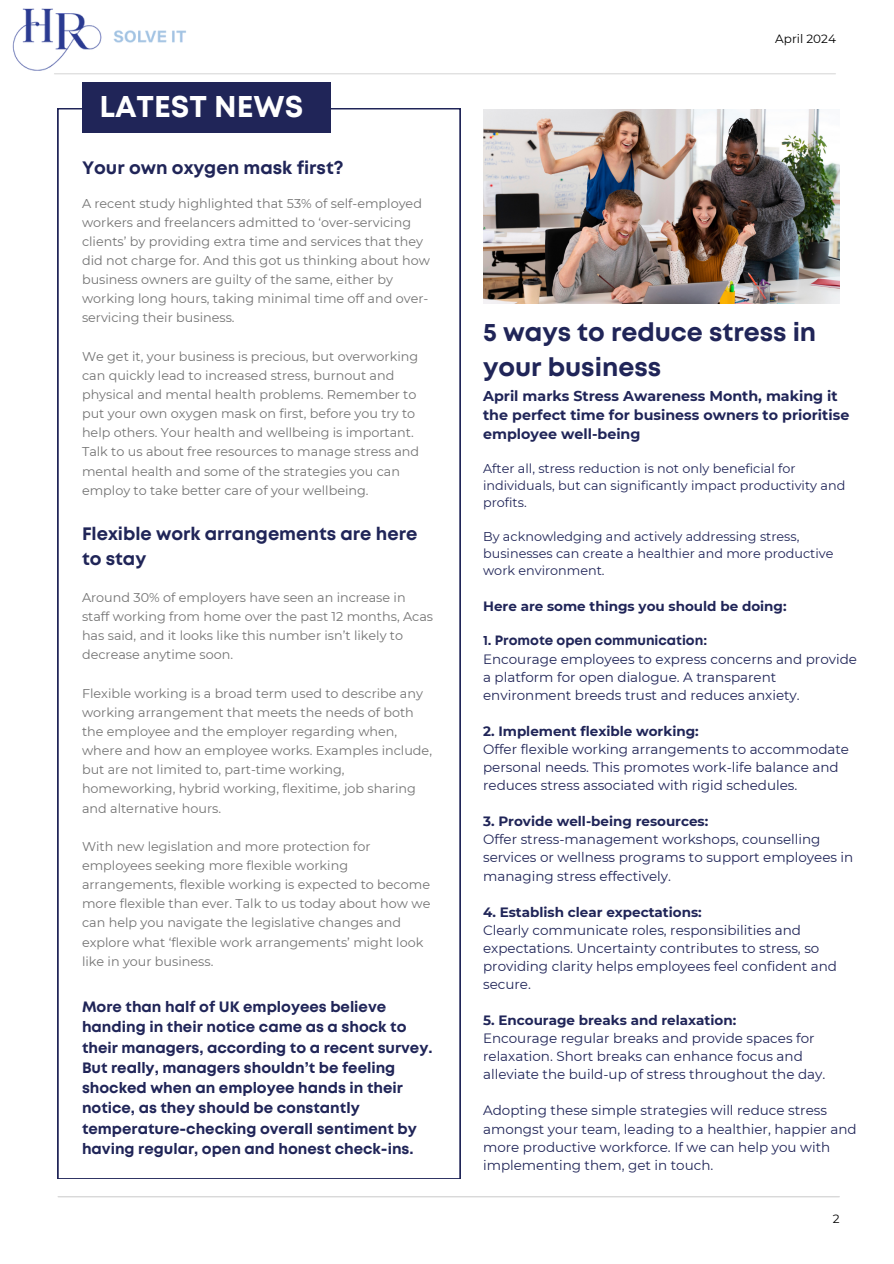
<style>
.page{position:relative;width:894px;height:1264px;background:#fff}
.page>*{position:absolute;margin:0;border:0;box-sizing:border-box;transform-origin:0 0}
.t1{font:700 30px "Mont";color:#fff}
.t2{font:700 25.5px/34.8px "Mont";color:#202558}
.t3{font:700 18px/24.8px "Mont";color:#202558}
.t4{font:700 15px/20.2px "Mont";color:#202558}
.t5{font:700 14.25px/19px "Montserrat";color:#202558}
.t6{font:13.5px/18px "Montserrat";color:#202558}
.t7{font:700 13.5px "Montserrat";color:#202558}
.t8{font:12.75px/19.2px "Montserrat";color:#737373}
.t9{font:12.75px/17px "Montserrat";color:#202558}
.t10{font:12px "Montserrat";color:#000}
.s1{font-family:"Mont";font-weight:700}
.s2{font-weight:700}
</style>
<div class="page">
<hr style="left:54px;top:73px;width:781px;height:1px;background:#d9d9d9">
<svg style="left:58px;top:108px;width:402px;height:1070px"></svg>
<hr style="left:58px;top:1196px;width:780px;height:1px;background:#d9d9d9">
<div style="left:82px;top:82px;width:248px;height:51px;background:#202558"></div>
<img style="left:483px;top:110px;width:356px;height:193px">
<img style="left:12px;top:8px;width:174px;height:63px">
<p class="t1" style="left:99px;top:95px;width:205px">LATEST NEWS</p>
<h3 class="t3" style="left:82px;top:156px;width:263px">Your own oxygen mask first?</h3>
<h1 class="t8" style="left:82px;top:193px;width:349px">A recent study highlighted that 53% of self-employed workers and freelancers admitted to ‘over-servicing clients’ by providing extra time and services that they did not charge for. And this got us thinking about how business owners are guilty of the same, either by working long hours, taking minimal time off and over&shy;servicing their business.</h1>
<h3 class="t8" style="left:82px;top:346px;width:338px">We get it, your business is precious, but overworking can quickly lead to increased stress, burnout and physical and mental health problems. Remember to put your own oxygen mask on first, before you try to help others. Your health and wellbeing is important.<br>Talk to us about free resources to manage stress and mental health and some of the strategies you can employ to take better care of your wellbeing.</h3>
<h5 class="t3" style="left:82px;top:522px;width:337px">Flexible work arrangements are here to stay</h5>
<h5 class="t8" style="left:82px;top:588px;width:352px">Around 30% of employers have seen an increase in staff working from home over the past 12 months, Acas has said, and it looks like this number isn’t likely to decrease anytime soon.</h5>
<h5 class="t8" style="left:82px;top:683px;width:351px">Flexible working is a broad term used to describe any working arrangement that meets the needs of both the employee and the employer regarding when, where and how an employee works. Examples include, but are not limited to, part-time working, homeworking, hybrid working, flexitime, job sharing and alternative hours.</h5>
<p class="t8" style="left:82px;top:836px;width:350px">With new legislation and more protection for employees seeking more flexible working arrangements, flexible working is expected to become more flexible than ever. Talk to us today about how we can help you navigate the legislative changes and explore what ‘flexible work arrangements’ might look like in your business.</p>
<h5 class="t4" style="left:82px;top:997px;width:352px">More than half of UK employees believe handing in their notice came as a shock to their managers, according to a recent survey.<br>But really, managers shouldn’t be feeling shocked when an employee hands in their notice, as they should be constantly temperature-checking overall sentiment by having regular, open and honest check-ins.</h5>
<p class="t10" style="left:775px;top:31px;width:62px">April 2024</p>
<h5 class="t2" style="left:483px;top:317px;width:334px">5 ways to reduce stress in your business</h5>
<p class="t5" style="left:483px;top:386px;width:367px">April marks Stress Awareness Month, making it the perfect time for business owners to prioritise employee well-being</p>
<p class="t9" style="left:483px;top:460px;width:363px">After all, stress reduction is not only beneficial for individuals, but can significantly impact productivity and profits.</p>
<h4 class="t9" style="left:483px;top:528px;width:352px">By acknowledging and actively addressing stress, businesses can create a healthier and more productive work environment.</h4>
<p class="t7" style="left:483px;top:597px;width:305px">Here are some things you should be doing:</p>
<h2 class="t6" style="left:483px;top:630px;width:375px;line-height:18.5px"><span class="s1">1. Promote open communication:<br></span>Encourage employees to express concerns and provide a platform for open dialogue. A transparent environment breeds trust and reduces anxiety.</h2>
<h4 class="t6" style="left:483px;top:722px;width:367px"><span class="s2">2. Implement flexible working:<br></span>Offer flexible working arrangements to accommodate personal needs. This promotes work-life balance and reduces stress associated with rigid schedules.</h4>
<p class="t6" style="left:483px;top:812px;width:371px"><span class="s2">3. Provide well-being resources:<br></span>Offer stress-management workshops, counselling services or wellness programs to support employees in managing stress effectively.</p>
<p class="t6" style="left:483px;top:902px;width:355px"><span class="s2">4. Establish clear expectations:<br></span>Clearly communicate roles, responsibilities and expectations. Uncertainty contributes to stress, so providing clarity helps employees feel confident and secure.</p>
<h4 class="t6" style="left:483px;top:1011px;width:343px"><span class="s2">5. Encourage breaks and relaxation:<br></span>Encourage regular breaks and provide spaces for relaxation. Short breaks can enhance focus and alleviate the build-up of stress throughout the day.</h4>
<h5 class="t6" style="left:483px;top:1101px;width:375px">Adopting these simple strategies will reduce stress amongst your team, leading to a healthier, happier and more productive workforce. If we can help you with implementing them, get in touch.</h5>
<p class="t10" style="left:832px;top:1211px;width:8px">2</p>
</div>
